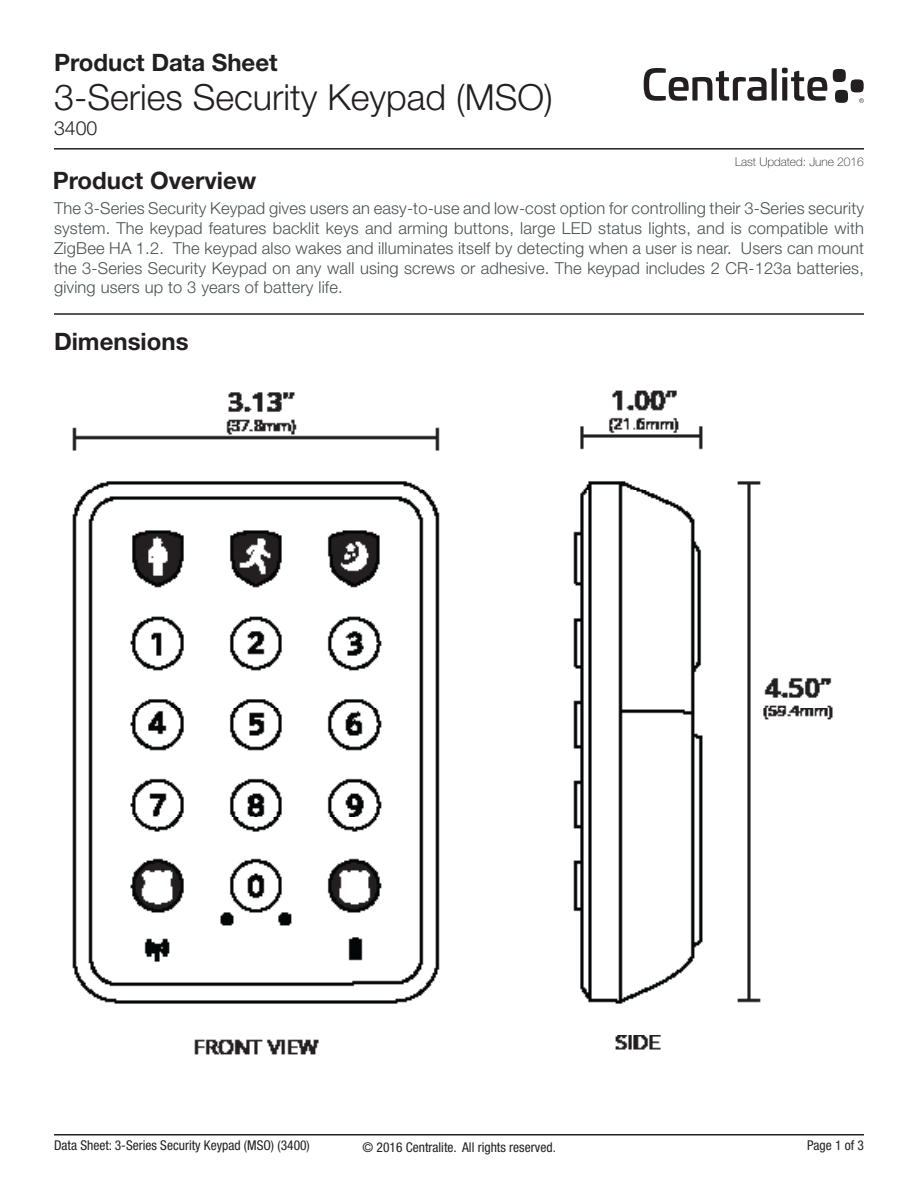
<style>
.page{position:relative;width:918px;height:1188px;background:#fff}
.page>*{position:absolute;margin:0;border:0;box-sizing:border-box;transform-origin:0 0}
.t1{font:300 36px "Helvetica Neue LT Std";color:#231f20}
.Section_Heading{font:700 24px "Helvetica Neue LT Std";color:#231f20}
.t2{font:300 19.5px "Helvetica Neue LT Std";color:#231f20}
.Body{font:300 16.5px/19.8px "Helvetica Neue LT Std";letter-spacing:.01em;color:#495152;text-align:justify}
.t3{font:condensed 13.5px "Helvetica Neue LT Std";color:#231f20}
.t4{font:100 12px "Helvetica Neue LT Std";color:#231f20}
</style>
<div class="page">
<hr style="left:54px;top:1134px;width:810px;height:2px;background:#231f20">
<hr style="left:54px;top:148px;width:810px;height:2px;background:#231f20">
<hr style="left:54px;top:313px;width:810px;height:2px;background:#231f20">
<img style="left:72px;top:390px;width:761px;height:665px">
<svg style="left:644px;top:68px;width:220px;height:35px"></svg>
<p class="Section_Heading" style="left:54px;top:48px;width:225px">Product Data Sheet</p>
<p class="t1" style="left:54px;top:76px;width:500px">3-Series Security Keypad (MSO)</p>
<p class="t2" style="left:54px;top:116px;width:45px">3400</p>
<p class="Section_Heading" style="left:53px;top:166px;width:205px">Product Overview</p>
<p class="t4" style="left:735px;top:155px;width:130px">Last Updated: June 2016</p>
<p class="Body" style="left:54px;top:198px;width:812px">The 3-Series Security Keypad gives users an easy-to-use and low-cost option for controlling their 3-Series security system. The keypad features backlit keys and arming buttons, large LED status lights, and is compatible with ZigBee HA 1.2. The keypad also wakes and illuminates itself by detecting when a user is near. Users can mount the 3-Series Security Keypad on any wall using screws or adhesive. The keypad includes 2 CR-123a batteries, giving users up to 3 years of battery life.</p>
<p class="Section_Heading" style="left:54px;top:326px;width:136px">Dimensions</p>
<p class="t3" style="left:54px;top:1138px;width:257px">Data Sheet: 3-Series Security Keypad (MSO) (3400)</p>
<p class="t3" style="left:363px;top:1139px;width:195px">© 2016 Centralite. All rights reserved.</p>
<p class="t3" style="left:807px;top:1138px;width:58px">Page 1 of 3</p>
</div>
